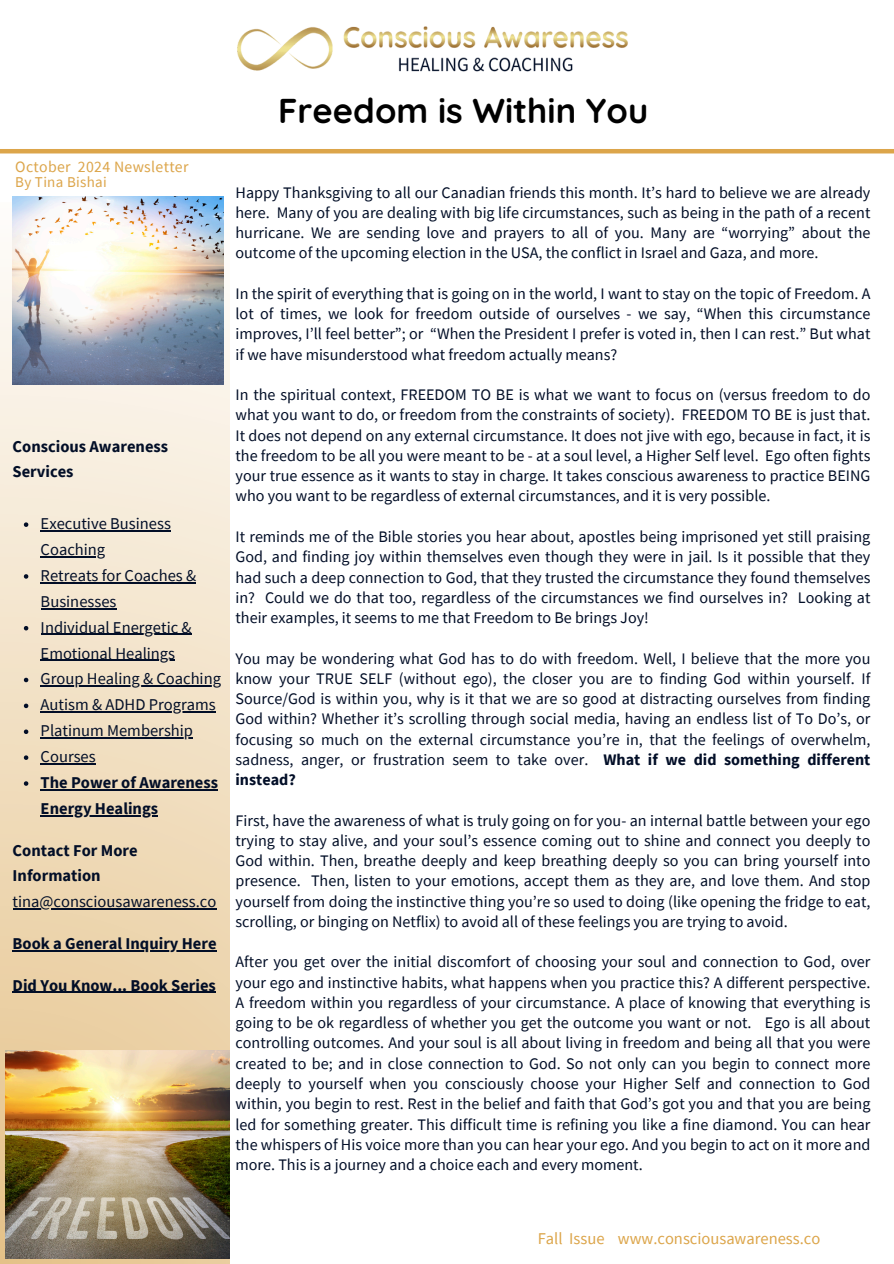
<style>
.page{position:relative;width:894px;height:1264px;background:#fff}
.page>*{position:absolute;margin:0;border:0;box-sizing:border-box;transform-origin:0 0}
.t1{font:700 34.5px "Quicksand";color:#000}
.t2{font:16.5px/25.8px "Source Sans Pro";color:#020e27}
.t3{font:700 16.5px/25.8px "Source Sans Pro";color:#020e27}
.t4{font:16.5px "Source Sans Pro";color:#dca54a}
.t5{font:16.05px/20.2px "Source Sans Pro";color:#020e27;text-align:justify}
.t6{font:15.75px "Source Sans Pro";letter-spacing:.02em;color:#dca54a}
.t7{font:15px "Source Sans Pro";letter-spacing:.02em;color:#dca54a}
.s1{font-weight:700}
</style>
<div class="page">
<div style="left:0;top:202px;width:230px;height:1061px;background:linear-gradient(to bottom,#f8f8f9,#e3c088)"></div>
<img style="left:6px;top:1050px;width:224px;height:208px">
<hr style="left:0;top:149px;width:893px;height:4px;background:#dca54a">
<img style="left:237px;top:26px;width:391px;height:46px">
<svg style="left:24px;top:522px;width:4px;height:5px"></svg>
<hr style="left:41px;top:530px;width:130px;height:1px;background:#020e27">
<hr style="left:41px;top:556px;width:64px;height:1px;background:#020e27">
<svg style="left:24px;top:574px;width:4px;height:4px"></svg>
<hr style="left:41px;top:582px;width:155px;height:1px;background:#020e27">
<hr style="left:41px;top:608px;width:75px;height:1px;background:#020e27">
<svg style="left:24px;top:626px;width:4px;height:4px"></svg>
<hr style="left:41px;top:634px;width:150px;height:1px;background:#020e27">
<hr style="left:41px;top:659px;width:134px;height:2px;background:#020e27">
<svg style="left:24px;top:677px;width:4px;height:5px"></svg>
<hr style="left:41px;top:685px;width:180px;height:1px;background:#020e27">
<svg style="left:24px;top:703px;width:4px;height:5px"></svg>
<hr style="left:41px;top:711px;width:175px;height:1px;background:#020e27">
<svg style="left:24px;top:729px;width:4px;height:5px"></svg>
<hr style="left:41px;top:737px;width:152px;height:1px;background:#020e27">
<svg style="left:24px;top:755px;width:4px;height:5px"></svg>
<hr style="left:41px;top:763px;width:55px;height:1px;background:#020e27">
<svg style="left:24px;top:781px;width:4px;height:4px"></svg>
<hr style="left:41px;top:789px;width:177px;height:1px;background:#020e27">
<hr style="left:41px;top:815px;width:117px;height:1px;background:#020e27">
<hr style="left:13px;top:908px;width:203px;height:1px;background:#020e27">
<hr style="left:13px;top:950px;width:203px;height:1px;background:#020e27">
<hr style="left:13px;top:991px;width:203px;height:1px;background:#020e27">
<img style="left:13px;top:196px;width:210px;height:188px">
<h2 class="t1" style="left:278px;top:89px;width:371px">Freedom is Within You</h2>
<p class="t6" style="left:15px;top:156px;width:175px">October 2024 Newsletter</p>
<p class="t7" style="left:15px;top:172px;width:93px">By Tina Bishai</p>
<h1 class="t3" style="left:13px;top:433px;width:157px">Conscious Awareness<br>Services</h1>
<p class="t2" style="left:41px;top:510px;width:132px">Executive Business</p>
<p class="t2" style="left:41px;top:536px;width:157px">Coaching<br>Retreats for Coaches &amp;</p>
<p class="t2" style="left:41px;top:588px;width:152px">Businesses<br>Individual Energetic &amp;</p>
<p class="t2" style="left:41px;top:640px;width:182px">Emotional Healings<br>Group Healing &amp; Coaching</p>
<p class="t2" style="left:41px;top:691px;width:176px">Autism &amp; ADHD Programs</p>
<p class="t2" style="left:41px;top:717px;width:154px">Platinum Membership</p>
<p class="t2" style="left:41px;top:743px;width:57px">Courses</p>
<p class="t3" style="left:41px;top:769px;width:179px">The Power of Awareness</p>
<p class="t3" style="left:41px;top:795px;width:119px">Energy Healings</p>
<p class="t3" style="left:13px;top:836px;width:126px">Contact For More</p>
<h2 class="t3" style="left:13px;top:862px;width:90px">Information</h2>
<p class="t2" style="left:13px;top:888px;width:205px">tina@consciousawareness.co</p>
<p class="t3" style="left:13px;top:930px;width:205px">Book a General Inquiry Here</p>
<p class="t3" style="left:13px;top:971px;width:205px">Did You Know... Book Series</p>
<p class="t5" style="left:235px;top:182px;width:636px">Happy Thanksgiving to all our Canadian friends this month. It’s hard to believe we are already here. Many of you are dealing with big life circumstances, such as being in the path of a recent hurricane. We are sending love and prayers to all of you. Many are “worrying” about the outcome of the upcoming election in the USA, the conflict in Israel and Gaza, and more.</p>
<p class="t5" style="left:235px;top:283px;width:636px">In the spirit of everything that is going on in the world, I want to stay on the topic of Freedom. A lot of times, we look for freedom outside of ourselves - we say, “When this circumstance improves, I’ll feel better”; or “When the President I prefer is voted in, then I can rest.” But what if we have misunderstood what freedom actually means?</p>
<p class="t5" style="left:235px;top:384px;width:636px">In the spiritual context, FREEDOM TO BE is what we want to focus on (versus freedom to do what you want to do, or freedom from the constraints of society). FREEDOM TO BE is just that.<br>It does not depend on any external circumstance. It does not jive with ego, because in fact, it is the freedom to be all you were meant to be - at a soul level, a Higher Self level. Ego often fights your true essence as it wants to stay in charge. It takes conscious awareness to practice BEING who you want to be regardless of external circumstances, and it is very possible.</p>
<p class="t5" style="left:235px;top:526px;width:636px">It reminds me of the Bible stories you hear about, apostles being imprisoned yet still praising God, and finding joy within themselves even though they were in jail. Is it possible that they had such a deep connection to God, that they trusted the circumstance they found themselves in? Could we do that too, regardless of the circumstances we find ourselves in? Looking at their examples, it seems to me that Freedom to Be brings Joy!</p>
<p class="t5" style="left:235px;top:647px;width:636px">You may be wondering what God has to do with freedom. Well, I believe that the more you know your TRUE SELF (without ego), the closer you are to finding God within yourself. If Source/God is within you, why is it that we are so good at distracting ourselves from finding God within? Whether it’s scrolling through social media, having an endless list of To Do’s, or focusing so much on the external circumstance you’re in, that the feelings of overwhelm, sadness, anger, or frustration seem to take over. <span class="s1">What if we did something different instead?</span></p>
<p class="t5" style="left:235px;top:809px;width:636px">First, have the awareness of what is truly going on for you- an internal battle between your ego trying to stay alive, and your soul’s essence coming out to shine and connect you deeply to God within. Then, breathe deeply and keep breathing deeply so you can bring yourself into presence. Then, listen to your emotions, accept them as they are, and love them. And stop yourself from doing the instinctive thing you’re so used to doing (like opening the fridge to eat, scrolling, or binging on Netflix) to avoid all of these feelings you are trying to avoid.</p>
<p class="t5" style="left:235px;top:951px;width:636px">After you get over the initial discomfort of choosing your soul and connection to God, over your ego and instinctive habits, what happens when you practice this? A different perspective.<br>A freedom within you regardless of your circumstance. A place of knowing that everything is going to be ok regardless of whether you get the outcome you want or not. Ego is all about controlling outcomes. And your soul is all about living in freedom and being all that you were created to be; and in close connection to God. So not only can you begin to connect more deeply to yourself when you consciously choose your Higher Self and connection to God within, you begin to rest. Rest in the belief and faith that God’s got you and that you are being led for something greater. This difficult time is refining you like a fine diamond. You can hear the whispers of His voice more than you can hear your ego. And you begin to act on it more and more. This is a journey and a choice each and every moment.</p>
<h2 class="t4" style="left:537px;top:1228px;width:284px">Fall Issue www.consciousawareness.co</h2>
</div>
